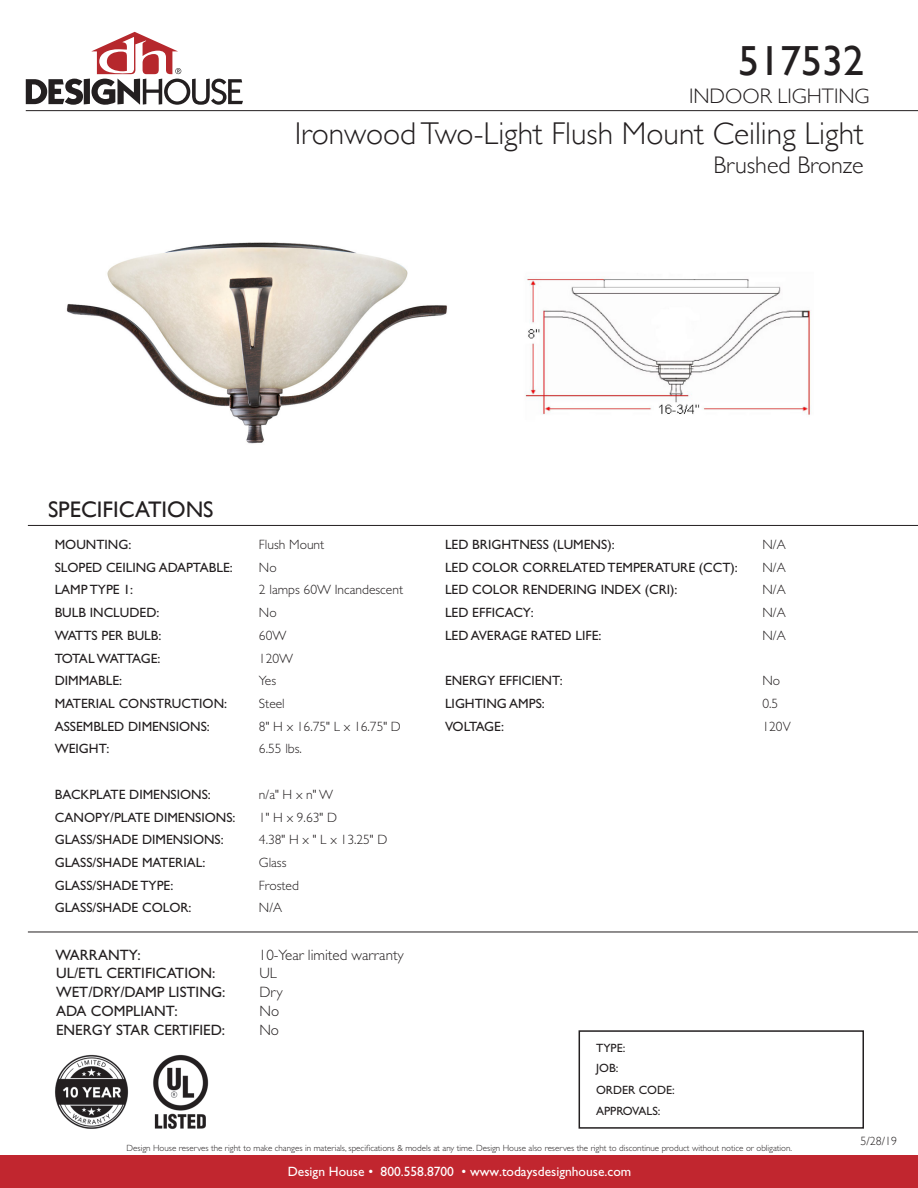
<style>
.page{position:relative;width:918px;height:1188px;background:#fff}
.page>*{position:absolute;margin:0;border:0;box-sizing:border-box;transform-origin:0 0}
.t1{font:42px "Gill Sans";color:#231f20}
.t2{font:300 31.5px "Gill Sans";color:#231f20}
.t3{font:300 24px "Gill Sans";color:#231f20}
.t4{font:22.5px "Gill Sans";color:#231f20}
.t5{font:300 21px "Gill Sans";color:#231f20}
.t6{font:15px "Gill Sans Std";color:#231f20}
.t7{font:300 15px "Gill Sans Std";color:#231f20}
.t8{font:13.5px "Gill Sans Std";color:#231f20}
.t9{font:300 13.5px "Gill Sans Std";color:#231f20}
.t10{font:13.5px "Gill Sans Std";color:#fff}
.t11{font:13.5px "Gill Sans Std";letter-spacing:-.065em;color:#231f20}
.t12{font:13.5px "Gill Sans Std";letter-spacing:-.04em;color:#231f20}
.t13{font:12px "Gill Sans Std";color:#231f20}
.t14{font:300 12px "Gill Sans";color:#231f20}
.t15{font:300 9px "Gill Sans Std";color:#231f20}
</style>
<div class="page">
<div style="left:0;top:1156px;width:918px;height:32px;background:#c1262f"></div>
<svg style="left:26px;top:32px;width:217px;height:73px"></svg>
<div style="left:579px;top:1030px;width:285px;height:99px;border:2px solid #231f20"></div>
<hr style="left:26px;top:110px;width:892px;height:1px;background:#231f20">
<hr style="left:28px;top:525px;width:890px;height:1px;background:#231f20">
<img style="left:55px;top:1055px;width:74px;height:74px">
<img style="left:153px;top:1055px;width:56px;height:74px">
<img style="left:66px;top:242px;width:381px;height:202px">
<img style="left:525px;top:277px;width:286px;height:138px">
<hr style="left:28px;top:932px;width:890px;height:1px;background:#231f20">
<p class="t1" style="left:738px;top:36px;width:127px">517532</p>
<p class="t5" style="left:689px;top:79px;width:182px">INDOOR LIGHTING</p>
<p class="t2" style="left:295px;top:108px;width:570px">Ironwood Two-Light Flush Mount Ceiling Light</p>
<p class="t3" style="left:713px;top:147px;width:152px">Brushed Bronze</p>
<p class="t4" style="left:48px;top:496px;width:167px">SPECIFICATIONS</p>
<p class="t8" style="left:55px;top:537px;width:78px">MOUNTING:</p>
<p class="t9" style="left:259px;top:537px;width:67px">Flush Mount</p>
<p class="t8" style="left:55px;top:559px;width:180px">SLOPED CEILING ADAPTABLE:</p>
<p class="t9" style="left:259px;top:560px;width:19px">No</p>
<p class="t8" style="left:55px;top:582px;width:80px">LAMP TYPE 1:</p>
<p class="t9" style="left:259px;top:582px;width:146px">2 lamps 60W Incandescent</p>
<p class="t8" style="left:55px;top:605px;width:106px">BULB INCLUDED:</p>
<p class="t9" style="left:259px;top:605px;width:19px">No</p>
<p class="t8" style="left:55px;top:628px;width:108px">WATTS PER BULB:</p>
<p class="t9" style="left:259px;top:628px;width:29px">60W</p>
<p class="t11" style="left:55px;top:650px;width:107px">TOTAL WATTAGE:</p>
<p class="t9" style="left:259px;top:650px;width:36px">120W</p>
<p class="t8" style="left:55px;top:673px;width:69px">DIMMABLE:</p>
<p class="t9" style="left:259px;top:673px;width:19px">Yes</p>
<p class="t8" style="left:55px;top:696px;width:174px">MATERIAL CONSTRUCTION:</p>
<p class="t9" style="left:259px;top:696px;width:27px">Steel</p>
<p class="t8" style="left:55px;top:718px;width:157px">ASSEMBLED DIMENSIONS:</p>
<p class="t9" style="left:259px;top:719px;width:144px">8" H x 16.75" L x 16.75" D</p>
<p class="t8" style="left:55px;top:741px;width:56px">WEIGHT:</p>
<p class="t9" style="left:259px;top:741px;width:44px">6.55 lbs.</p>
<p class="t8" style="left:55px;top:787px;width:158px">BACKPLATE DIMENSIONS:</p>
<p class="t9" style="left:259px;top:787px;width:76px">n/a" H x n" W</p>
<p class="t8" style="left:55px;top:809px;width:182px">CANOPY/PLATE DIMENSIONS:</p>
<p class="t9" style="left:259px;top:810px;width:80px">1" H x 9.63" D</p>
<p class="t8" style="left:55px;top:832px;width:171px">GLASS/SHADE DIMENSIONS:</p>
<p class="t9" style="left:259px;top:832px;width:130px">4.38" H x " L x 13.25" D</p>
<p class="t8" style="left:55px;top:855px;width:152px">GLASS/SHADE MATERIAL:</p>
<p class="t9" style="left:259px;top:855px;width:29px">Glass</p>
<p class="t8" style="left:55px;top:877px;width:120px">GLASS/SHADE TYPE:</p>
<p class="t9" style="left:259px;top:878px;width:41px">Frosted</p>
<p class="t8" style="left:55px;top:900px;width:138px">GLASS/SHADE COLOR:</p>
<p class="t9" style="left:259px;top:900px;width:25px">N/A</p>
<p class="t6" style="left:56px;top:946px;width:87px">WARRANTY:</p>
<p class="t6" style="left:56px;top:965px;width:161px">UL/ETL CERTIFICATION:</p>
<p class="t6" style="left:56px;top:984px;width:171px">WET/DRY/DAMP LISTING:</p>
<p class="t6" style="left:56px;top:1003px;width:123px">ADA COMPLIANT:</p>
<p class="t7" style="left:259px;top:946px;width:146px">10-Year limited warranty</p>
<p class="t7" style="left:259px;top:965px;width:19px">UL</p>
<p class="t7" style="left:259px;top:984px;width:25px">Dry</p>
<p class="t7" style="left:259px;top:1003px;width:21px">No</p>
<p class="t6" style="left:56px;top:1022px;width:171px">ENERGY STAR CERTIFIED:</p>
<p class="t7" style="left:259px;top:1022px;width:21px">No</p>
<p class="t8" style="left:445px;top:537px;width:171px">LED BRIGHTNESS (LUMENS):</p>
<p class="t9" style="left:762px;top:537px;width:25px">N/A</p>
<p class="t8" style="left:445px;top:559px;width:294px">LED COLOR CORRELATED TEMPERATURE (CCT):</p>
<p class="t9" style="left:762px;top:560px;width:25px">N/A</p>
<p class="t8" style="left:445px;top:582px;width:234px">LED COLOR RENDERING INDEX (CRI):</p>
<p class="t9" style="left:762px;top:582px;width:25px">N/A</p>
<p class="t8" style="left:445px;top:605px;width:90px">LED EFFICACY:</p>
<p class="t9" style="left:762px;top:605px;width:25px">N/A</p>
<p class="t8" style="left:445px;top:628px;width:158px">LED AVERAGE RATED LIFE:</p>
<p class="t9" style="left:762px;top:628px;width:25px">N/A</p>
<p class="t8" style="left:445px;top:673px;width:119px">ENERGY EFFICIENT:</p>
<p class="t9" style="left:762px;top:673px;width:19px">No</p>
<p class="t8" style="left:445px;top:696px;width:101px">LIGHTING AMPS:</p>
<p class="t9" style="left:762px;top:696px;width:17px">0.5</p>
<p class="t12" style="left:445px;top:718px;width:60px">VOLTAGE:</p>
<p class="t9" style="left:762px;top:719px;width:30px">120V</p>
<p class="t13" style="left:596px;top:1041px;width:31px">TYPE:</p>
<p class="t13" style="left:596px;top:1061px;width:24px">JOB:</p>
<p class="t13" style="left:596px;top:1083px;width:80px">ORDER CODE:</p>
<p class="t13" style="left:596px;top:1104px;width:66px">APPROVALS:</p>
<p class="t15" style="left:127px;top:1143px;width:667px">Design House reserves the right to make changes in materials, specifications &amp; models at any time. Design House also reserves the right to discontinue product without notice or obligation.</p>
<p class="t10" style="left:288px;top:1164px;width:345px">Design House • 800.558.8700 • www.todaysdesignhouse.com</p>
<p class="t14" style="left:861px;top:1132px;width:38px">5/28/19</p>
</div>
